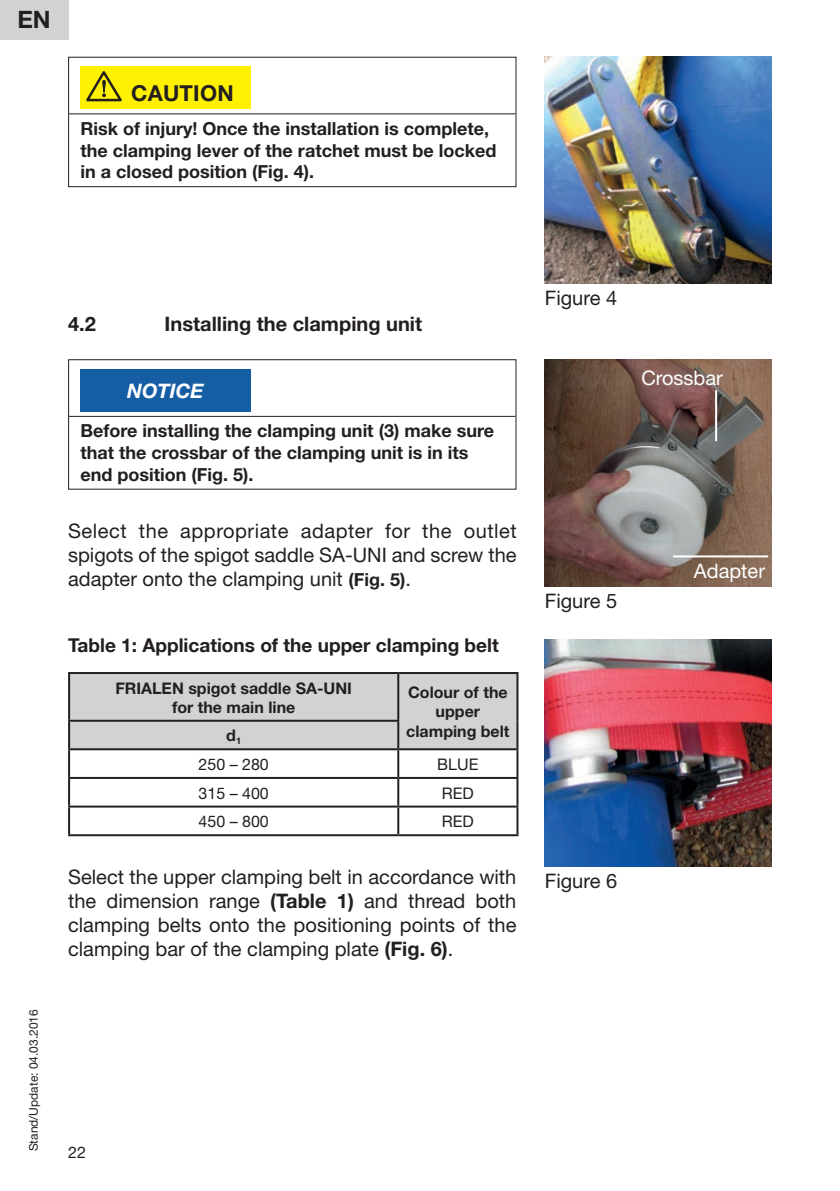
<style>
.page{position:relative;width:840px;height:1191px;background:#fff}
.page>*{position:absolute;margin:0;border:0;box-sizing:border-box;transform-origin:0 0}
.t1{font:700 24px "Helvetica Neue";color:#231f20}
.t2{font:700 22px "Helvetica Neue";letter-spacing:.01em;color:#231f20}
.t3{font:20px/24px "Helvetica Neue";color:#231f20;text-align:justify}
.t4{font:700 20px "Helvetica Neue";color:#231f20}
.t5{font:20px "Helvetica Neue";color:#fff}
.t6{font:italic 700 20px "Helvetica Neue";color:#fff}
.t7{font:700 19px "Helvetica Neue LT";color:#231f20}
.t8{font:700 18px/21.6px "Helvetica Neue";color:#231f20}
.t9{font:700 16px/19.2px "Helvetica Neue";color:#231f20;text-align:center}
.t10{font:16px "Helvetica Neue";color:#231f20}
.t11{font:12px "Helvetica Neue";color:#231f20}
.t12{font:700 9.2px "Helvetica Neue";color:#231f20}
.s1{font-weight:700;font-size:18px}
.s2{font-weight:700}
</style>
<div class="page">
<div style="left:0;top:0;width:68px;height:40px;background:#d1d2d4"></div>
<img style="left:544px;top:56px;width:227px;height:227px">
<hr style="left:69px;top:113px;width:446px;height:1px;background:#231f20">
<div style="left:80px;top:66px;width:170px;height:43px;background:#fff101"></div>
<svg style="left:86px;top:71px;width:36px;height:30px"></svg>
<div style="left:68px;top:57px;width:448px;height:130px;border:1px solid #231f20"></div>
<img style="left:544px;top:359px;width:227px;height:227px">
<hr style="left:672px;top:555px;width:95px;height:2px;background:#fff">
<hr style="left:714px;top:390px;width:2px;height:51px;background:#fff">
<hr style="left:69px;top:416px;width:446px;height:1px;background:#231f20">
<div style="left:80px;top:369px;width:170px;height:42px;background:#165ea4"></div>
<div style="left:68px;top:359px;width:448px;height:130px;border:1px solid #231f20"></div>
<img style="left:544px;top:639px;width:227px;height:227px">
<svg style="left:70px;top:674px;width:446px;height:160px"></svg>
<hr style="left:68px;top:672px;width:330px;height:2px;background:#231f20">
<hr style="left:68px;top:674px;width:2px;height:45px;background:#231f20">
<hr style="left:398px;top:672px;width:120px;height:2px;background:#231f20">
<hr style="left:397px;top:674px;width:2px;height:45px;background:#231f20">
<hr style="left:516px;top:674px;width:2px;height:46px;background:#231f20">
<hr style="left:68px;top:719px;width:331px;height:2px;background:#231f20">
<hr style="left:68px;top:721px;width:2px;height:27px;background:#231f20">
<hr style="left:397px;top:721px;width:2px;height:27px;background:#231f20">
<hr style="left:516px;top:720px;width:2px;height:28px;background:#231f20">
<hr style="left:68px;top:748px;width:330px;height:2px;background:#231f20">
<hr style="left:68px;top:750px;width:2px;height:27px;background:#231f20">
<hr style="left:398px;top:748px;width:120px;height:2px;background:#231f20">
<hr style="left:397px;top:750px;width:2px;height:27px;background:#231f20">
<hr style="left:516px;top:750px;width:2px;height:27px;background:#231f20">
<hr style="left:68px;top:777px;width:330px;height:2px;background:#231f20">
<hr style="left:68px;top:779px;width:2px;height:26px;background:#231f20">
<hr style="left:398px;top:777px;width:120px;height:2px;background:#231f20">
<hr style="left:397px;top:779px;width:2px;height:26px;background:#231f20">
<hr style="left:516px;top:779px;width:2px;height:26px;background:#231f20">
<hr style="left:68px;top:805px;width:330px;height:2px;background:#231f20">
<hr style="left:68px;top:807px;width:2px;height:27px;background:#231f20">
<hr style="left:398px;top:805px;width:120px;height:2px;background:#231f20">
<hr style="left:397px;top:807px;width:2px;height:27px;background:#231f20">
<hr style="left:516px;top:807px;width:2px;height:27px;background:#231f20">
<hr style="left:68px;top:834px;width:330px;height:2px;background:#231f20">
<hr style="left:398px;top:834px;width:120px;height:2px;background:#231f20">
<p class="t1" style="left:17px;top:5px;width:35px">EN</p>
<p class="t2" style="left:131px;top:80px;width:104px">CAUTION</p>
<p class="t8" style="left:80px;top:117px;width:417px">Risk of injury! Once the installation is complete, the clamping lever of the ratchet must be locked in a closed position (Fig. 4).</p>
<p class="t11" style="left:26px;top:1151px;width:144px;rotate:-90deg">Stand/Update: 04.03.2016</p>
<p class="t4" style="left:68px;top:312px;width:29px">4.2</p>
<p class="t4" style="left:164px;top:312px;width:259px">Installing the clamping unit</p>
<p class="t6" style="left:127px;top:378px;width:78px">NOTICE</p>
<p class="t8" style="left:80px;top:420px;width:415px">Before installing the clamping unit (3) make sure that the crossbar of the clamping unit is in its end position (Fig. 5).</p>
<p class="t3" style="left:68px;top:518px;width:450px">Select the appropriate adapter for the outlet spigots of the spigot saddle SA-UNI and screw the adapter onto the clamping unit <span class="s1">(Fig. 5)</span>.</p>
<p class="t7" style="left:68px;top:633px;width:432px">Table 1: Applications of the upper clamping belt</p>
<p class="t9" style="left:115px;top:678px;width:238px">FRIALEN spigot saddle SA-UNI for the main line</p>
<p class="t9" style="left:408px;top:682px;width:101px">Colour of the upper</p>
<p class="t9" style="left:226px;top:725px;width:11px">d</p>
<p class="t9" style="left:406px;top:721px;width:105px">clamping belt</p>
<p class="t12" style="left:236px;top:734px;width:7px">1</p>
<p class="t10" style="left:198px;top:754px;width:72px">250 – 280</p>
<p class="t10" style="left:437px;top:754px;width:43px">BLUE</p>
<p class="t10" style="left:198px;top:783px;width:72px">315 – 400</p>
<p class="t10" style="left:441px;top:783px;width:33px">RED</p>
<p class="t10" style="left:198px;top:812px;width:72px">450 – 800</p>
<p class="t10" style="left:441px;top:812px;width:33px">RED</p>
<p class="t3" style="left:68px;top:865px;width:449px">Select the upper clamping belt in accordance with the dimension range <span class="s2">(Table 1)</span> and thread both clamping belts onto the positioning points of the clamping bar of the clamping plate <span class="s2">(Fig. 6)</span>.</p>
<p class="t10" style="left:68px;top:1143px;width:19px">22</p>
<p class="t3" style="left:544px;top:285px;width:74px">Figure 4</p>
<p class="t5" style="left:641px;top:366px;width:83px">Crossbar</p>
<p class="t3" style="left:544px;top:588px;width:74px">Figure 5</p>
<p class="t5" style="left:693px;top:559px;width:73px">Adapter</p>
<p class="t3" style="left:544px;top:868px;width:74px">Figure 6</p>
</div>
